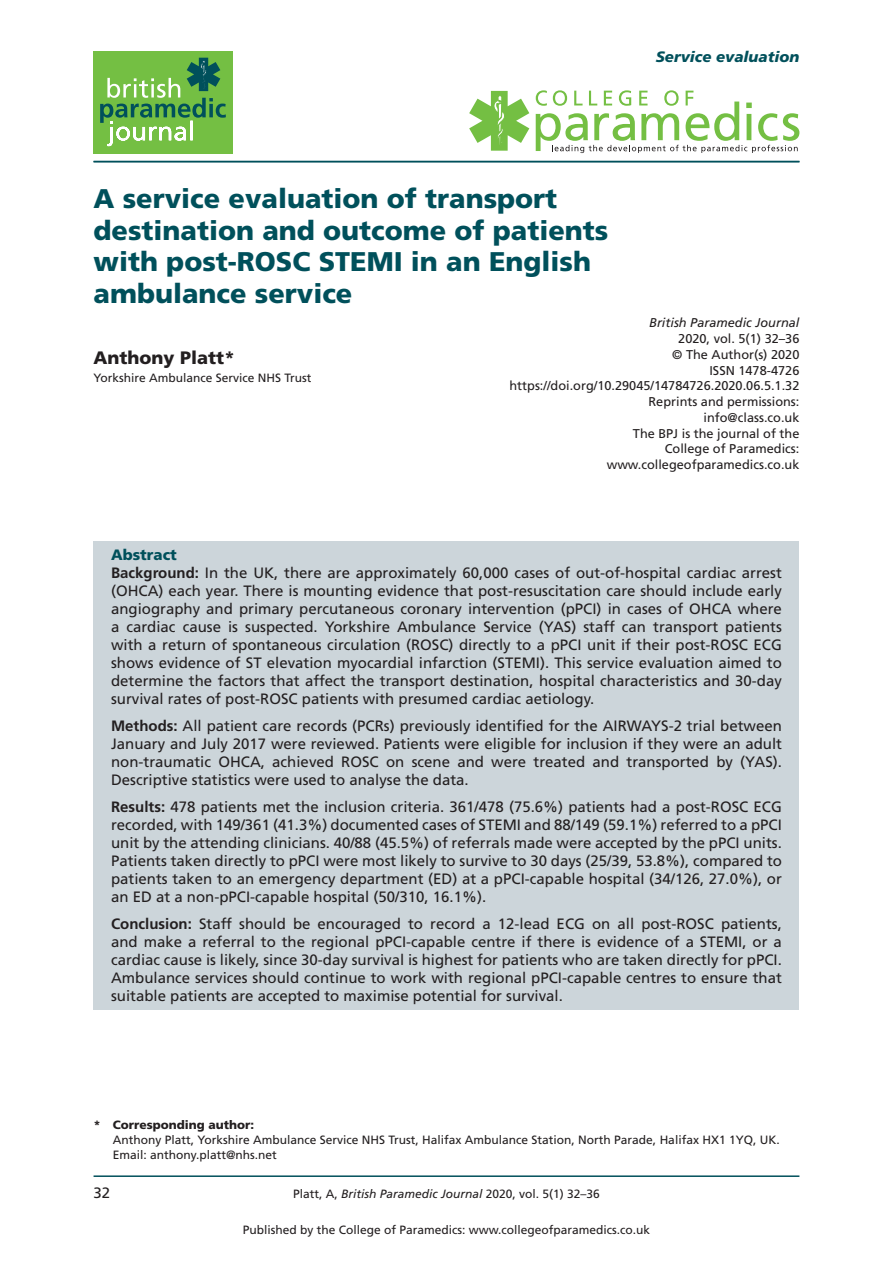
<style>
.page{position:relative;width:893px;height:1263px;background:#fff}
.page>*{position:absolute;margin:0;border:0;box-sizing:border-box;transform-origin:0 0}
.t1{font:900 27px/31.5px "Frutiger LT Std";color:#00505b}
.t2{font:900 18px "Frutiger LT Std";color:#231f20}
.t3{font:15px/18px "Frutiger LT Std";color:#231f20;text-align:justify}
.t4{font:italic 900 15px "Frutiger LT Std";color:#00505b}
.t5{font:12.75px/15.8px "Frutiger LT Std";color:#231f20;text-align:right}
.t6{font:italic 12.75px "Frutiger LT Std";color:#231f20}
.t7{font:12px/15px "Frutiger LT Std";color:#231f20}
.t8{font:900 12px "Frutiger LT Std";color:#231f20}
.s1{font-weight:900;color:#00505b}
.s2{font-weight:700}
.s3{font-style:italic}
</style>
<div class="page">
<div style="left:94px;top:51px;width:139px;height:102px;background:#74bf43"></div>
<svg style="left:100px;top:58px;width:126px;height:88px"></svg>
<svg style="left:469px;top:91px;width:60px;height:60px"></svg>
<svg style="left:536px;top:90px;width:263px;height:63px"></svg>
<hr style="left:94px;top:1175px;width:705px;height:2px;background:#00505b">
<div style="left:94px;top:541px;width:705px;height:468px;background:#ccd5da"></div>
<hr style="left:94px;top:161px;width:705px;height:1px;background:#00505b">
<p class="t4" style="left:656px;top:48px;width:145px">Service evaluation</p>
<h1 class="t1" style="left:94px;top:183px;width:516px">A service evaluation of transport destination and outcome of patients with post-ROSC STEMI in an English ambulance service</h1>
<p class="t2" style="left:94px;top:346px;width:143px">Anthony Platt*</p>
<p class="t7" style="left:94px;top:370px;width:219px">Yorkshire Ambulance Service NHS Trust</p>
<p class="t6" style="left:649px;top:315px;width:152px">British Paramedic Journal</p>
<p class="t5" style="left:509px;top:331px;width:291px">2020, vol. 5(1) 32–36<br>© The Author(s) 2020<br>ISSN 1478-4726 https://doi.org/10.29045/14784726.2020.06.5.1.32<br>Reprints and permissions:<br>info@class.co.uk<br>The BPJ is the journal of the<br>College of Paramedics: www.collegeofparamedics.co.uk</p>
<p class="t3" style="left:111px;top:546px;width:672px;text-align:left"><span class="s1">Abstract<br></span><span class="s2">Background:</span> In the UK, there are approximately 60,000 cases of out-of-hospital cardiac arrest (OHCA) each year. There is mounting evidence that post-resuscitation care should include early angiography and primary percutaneous coronary intervention (pPCI) in cases of OHCA where a cardiac cause is suspected. Yorkshire Ambulance Service (YAS) staff can transport patients with a return of spontaneous circulation (ROSC) directly to a pPCI unit if their post-ROSC ECG shows evidence of ST elevation myocardial infarction (STEMI). This service evaluation aimed to determine the factors that affect the transport destination, hospital characteristics and 30-day survival rates of post-ROSC patients with presumed cardiac aetiology.</p>
<p class="t3" style="left:111px;top:717px;width:672px"><span class="s2">Methods:</span> All patient care records (PCRs) previously identified for the AIRWAYS-2 trial between January and July 2017 were reviewed. Patients were eligible for inclusion if they were an adult non-traumatic OHCA, achieved ROSC on scene and were treated and transported by (YAS).<br>Descriptive statistics were used to analyse the data.</p>
<p class="t3" style="left:111px;top:798px;width:672px"><span class="s2">Results:</span> 478 patients met the inclusion criteria. 361/478 (75.6%) patients had a post-ROSC ECG recorded, with 149/361 (41.3%) documented cases of STEMI and 88/149 (59.1%) referred to a pPCI unit by the attending clinicians. 40/88 (45.5%) of referrals made were accepted by the pPCI units.<br>Patients taken directly to pPCI were most likely to survive to 30 days (25/39, 53.8%), compared to patients taken to an emergency department (ED) at a pPCI-capable hospital (34/126, 27.0%), or an ED at a non-pPCI-capable hospital (50/310, 16.1%).</p>
<p class="t3" style="left:111px;top:915px;width:672px"><span class="s2">Conclusion:</span> Staff should be encouraged to record a 12-lead ECG on all post-ROSC patients, and make a referral to the regional pPCI-capable centre if there is evidence of a STEMI, or a cardiac cause is likely, since 30-day survival is highest for patients who are taken directly for pPCI.<br>Ambulance services should continue to work with regional pPCI-capable centres to ensure that suitable patients are accepted to maximise potential for survival.</p>
<p class="t8" style="left:94px;top:1117px;width:162px">* Corresponding author:</p>
<p class="t7" style="left:113px;top:1132px;width:668px">Anthony Platt, Yorkshire Ambulance Service NHS Trust, Halifax Ambulance Station, North Parade, Halifax HX1 1YQ, UK.<br>Email: anthony.platt@nhs.net</p>
<p class="t3" style="left:94px;top:1184px;width:18px">32</p>
<p class="t7" style="left:293px;top:1186px;width:308px">Platt, A, <span class="s3">British Paramedic Journal</span> 2020, vol. 5(1) 32–36</p>
<p class="t7" style="left:243px;top:1222px;width:409px">Published by the College of Paramedics: www.collegeofparamedics.co.uk</p>
</div>
